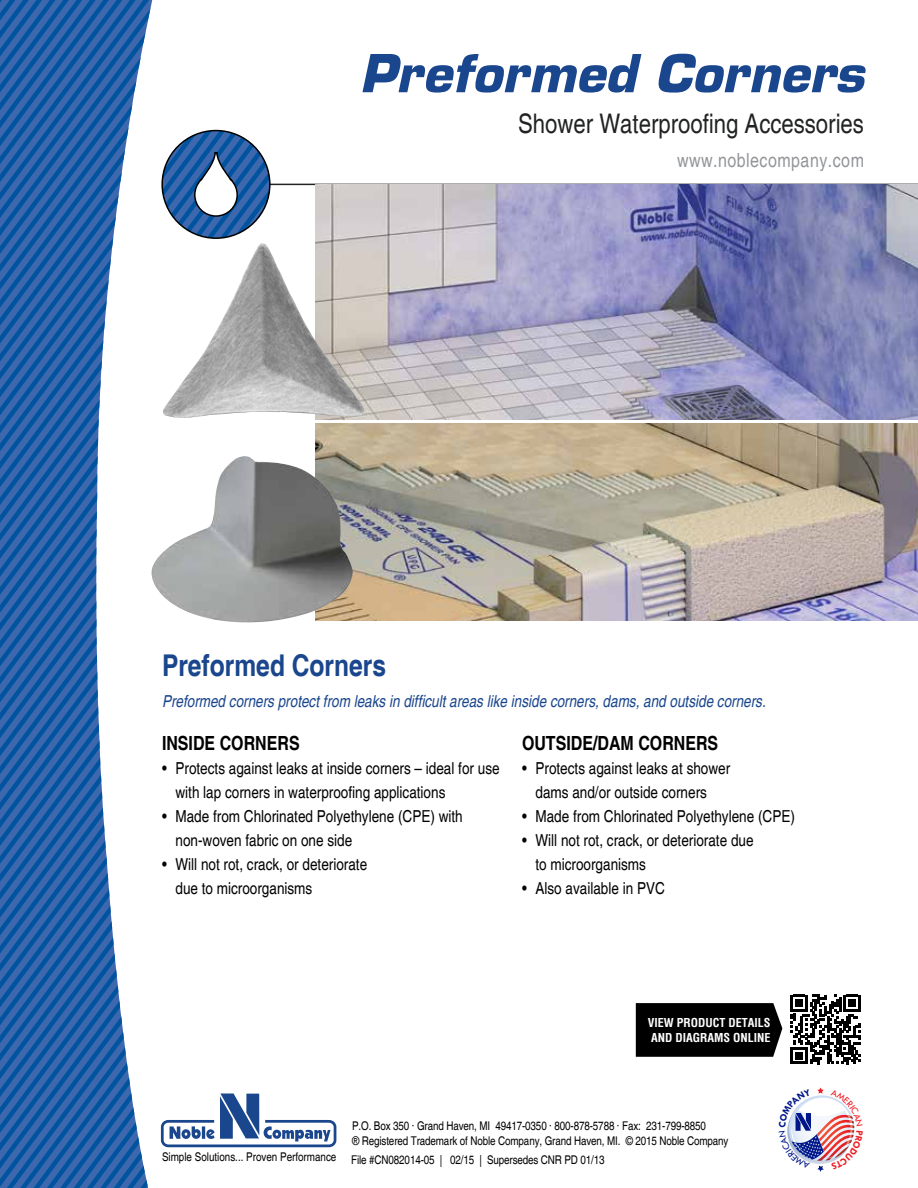
<style>
.page{position:relative;width:918px;height:1188px;background:#fff}
.page>*{position:absolute;margin:0;border:0;box-sizing:border-box;transform-origin:0 0}
.t1{font:italic 700 51px "Eurostile LT Std";color:#1a468d}
.t2{font:700 condensed 30px "Helvetica";color:#1a468d}
.t3{font:condensed 27px "Helvetica";color:#212322}
.t4{font:700 condensed 19.5px "Helvetica";color:#000}
.t5{font:condensed 19.5px "Helvetica";letter-spacing:.025em;color:#939598}
.t6{font:condensed 16.5px/24px "Helvetica";color:#000}
.t7{font:italic condensed 16.5px "Helvetica";color:#1a468d}
.t8{font:condensed 12px/14.4px "Helvetica";letter-spacing:-.01em;color:#000}
.t9{font:700 condensed 12px/14.4px "Helvetica";color:#fff}
</style>
<div class="page">
<div style="left:161px;top:1120px;width:175px;height:27px;border:3px solid #1a468d;border-radius:6px"></div>
<svg style="left:170px;top:1094px;width:161px;height:48px"></svg>
<hr style="left:270px;top:184px;width:648px;height:1px;background:#212322">
<img style="left:315px;top:185px;width:603px;height:234px">
<div style="left:636px;top:1003px;width:146px;height:54px;background:#000"></div>
<svg style="left:791px;top:995px;width:70px;height:69px"></svg>
<img style="left:315px;top:423px;width:603px;height:198px">
<img style="left:163px;top:243px;width:201px;height:175px">
<img style="left:155px;top:456px;width:198px;height:167px">
<svg style="left:162px;top:131px;width:108px;height:107px"></svg>
<svg style="left:0;top:0;width:58px;height:1188px"></svg>
<svg style="left:58px;top:0;width:94px;height:1188px"></svg>
<svg style="left:787px;top:1088px;width:68px;height:84px"></svg>
<h1 class="t1" style="left:360px;top:42px;width:506px">Preformed Corners</h1>
<h3 class="t3" style="left:518px;top:108px;width:347px">Shower Waterproofing Accessories</h3>
<p class="t5" style="left:677px;top:149px;width:188px">www.noblecompany.com</p>
<h2 class="t2" style="left:162px;top:648px;width:226px">Preformed Corners</h2>
<p class="t7" style="left:162px;top:691px;width:605px">Preformed corners protect from leaks in difficult areas like inside corners, dams, and outside corners.</p>
<p class="t4" style="left:162px;top:731px;width:139px">INSIDE CORNERS</p>
<p class="t6" style="left:175px;top:756px;width:326px;text-indent:-13px">• Protects against leaks at inside corners – ideal for use with lap corners in waterproofing applications</p>
<p class="t6" style="left:175px;top:804px;width:289px;text-indent:-13px">• Made from Chlorinated Polyethylene (CPE) with non-woven fabric on one side</p>
<p class="t6" style="left:175px;top:852px;width:193px;text-indent:-13px">• Will not rot, crack, or deteriorate due to microorganisms</p>
<p class="t4" style="left:522px;top:731px;width:198px">OUTSIDE/DAM CORNERS</p>
<p class="t6" style="left:522px;top:756px;width:210px;text-align:center">• Protects against leaks at shower dams and/or outside corners</p>
<p class="t6" style="left:522px;top:804px;width:274px">• Made from Chlorinated Polyethylene (CPE)</p>
<p class="t6" style="left:535px;top:828px;width:220px;text-indent:-13px">• Will not rot, crack, or deteriorate due to microorganisms</p>
<p class="t6" style="left:522px;top:876px;width:144px">• Also available in PVC</p>
<p class="t9" style="left:648px;top:1016px;width:124px">VIEW PRODUCT DETAILS<br>AND DIAGRAMS ONLINE</p>
<p class="t8" style="left:162px;top:1149px;width:176px">Simple Solutions... Proven Performance</p>
<p class="t8" style="left:352px;top:1119px;width:378px">P.O. Box 350 · Grand Haven, MI 49417-0350 · 800-878-5788 · Fax: 231-799-8850<br>® Registered Trademark of Noble Company, Grand Haven, MI. © 2015 Noble Company</p>
<p class="t8" style="left:351px;top:1153px;width:255px">File #CN082014-05 | 02/15 | Supersedes CNR PD 01/13</p>
</div>
